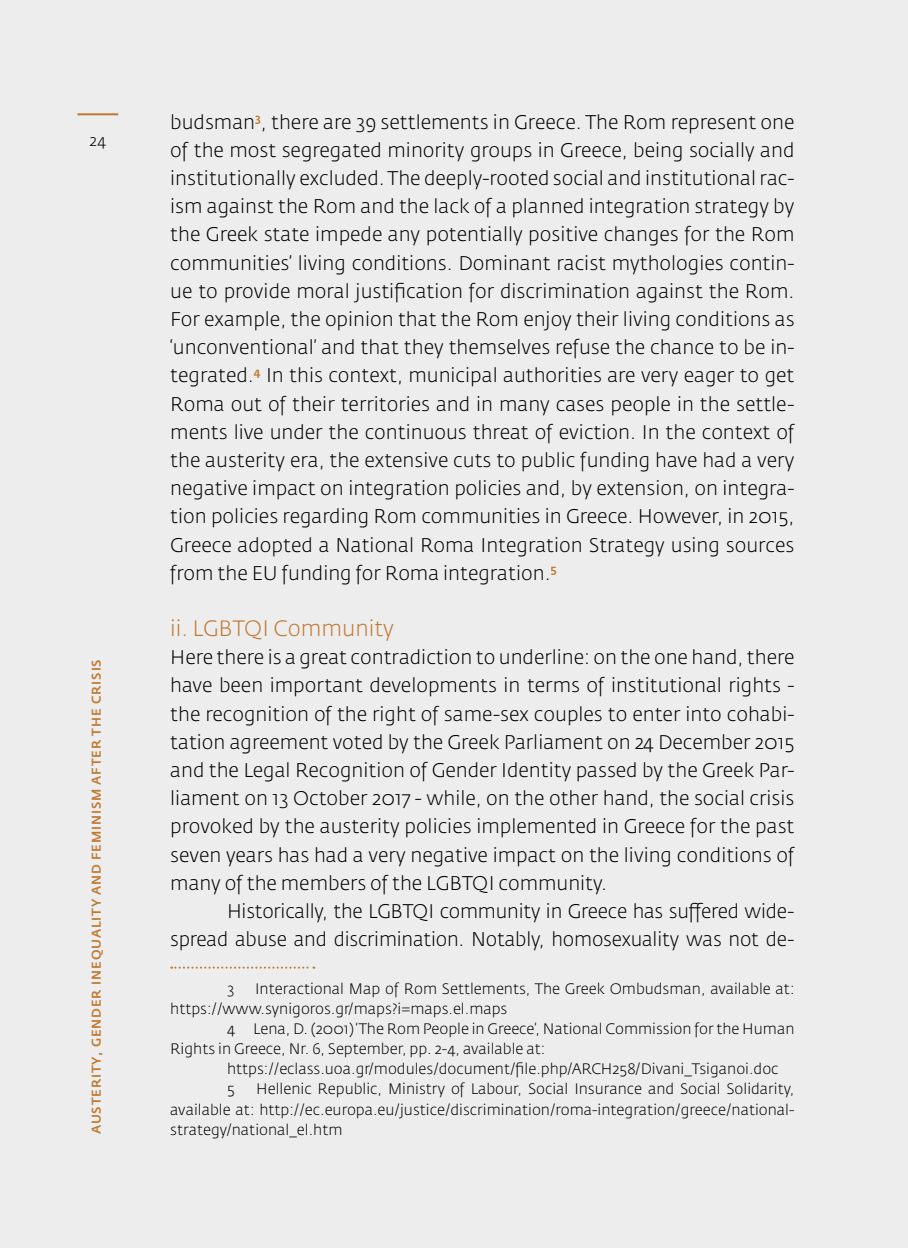
<style>
.page{position:relative;width:908px;height:1248px;background:#fff}
.page>*{position:absolute;margin:0;border:0;box-sizing:border-box;transform-origin:0 0}
.t1{font:300 22px "Fedra Sans Pro";color:#c07932}
.t2{font:300 19.6px/28.2px "Fedra Sans Pro";letter-spacing:-.01em;color:#000;text-align:justify}
.t3{font:300 16px "Fedra Sans Pro";color:#000}
.t4{font:300 15px/20px "Fedra Sans Pro";color:#000}
.t5{font:500 12.6px "Fedra Sans Pro";letter-spacing:.07em;color:#c07932}
</style>
<div class="page">
<div style="left:0;top:0;width:907px;height:1247px;background:#ededed"></div>
<hr style="left:77px;top:113px;width:41px;height:2px;background:#c07932">
<svg style="left:171px;top:966px;width:143px;height:2px"></svg>
<p class="t3" style="left:90px;top:130px;width:18px">24</p>
<p class="t5" style="left:88px;top:1134px;width:477px;rotate:-90deg">AUSTERITY, GENDER INEQUALITY AND FEMINISM AFTER THE CRISIS</p>
<p class="t2" style="left:170px;top:108px;width:625px">budsman<sup>3</sup>, there are 39 settlements in Greece. The Rom represent one of the most segregated minority groups in Greece, being socially and institutionally excluded. The deeply-rooted social and institutional rac&shy;ism against the Rom and the lack of a planned integration strategy by the Greek state impede any potentially positive changes for the Rom communities’ living conditions. Dominant racist mythologies contin&shy;ue to provide moral justification for discrimination against the Rom.<br>For example, the opinion that the Rom enjoy their living conditions as ‘unconventional’ and that they themselves refuse the chance to be in&shy;tegrated.<sup>4</sup> In this context, municipal authorities are very eager to get Roma out of their territories and in many cases people in the settle&shy;ments live under the continuous threat of eviction. In the context of the austerity era, the extensive cuts to public funding have had a very negative impact on integration policies and, by extension, on integra&shy;tion policies regarding Rom communities in Greece. However, in 2015, Greece adopted a National Roma Integration Strategy using sources from the EU funding for Roma integration.<sup>5</sup></p>
<p class="t1" style="left:170px;top:614px;width:225px">ii. LGBTQI Community</p>
<p class="t2" style="left:170px;top:643px;width:625px">Here there is a great contradiction to underline: on the one hand, there have been important developments in terms of institutional rights - the recognition of the right of same-sex couples to enter into cohabi&shy;tation agreement voted by the Greek Parliament on 24 December 2015 and the Legal Recognition of Gender Identity passed by the Greek Par&shy;liament on 13 October 2017 - while, on the other hand, the social crisis provoked by the austerity policies implemented in Greece for the past seven years has had a very negative impact on the living conditions of many of the members of the LGBTQI community.</p>
<p class="t2" style="left:170px;top:896px;width:625px;text-align:right">Historically, the LGBTQI community in Greece has suffered wide&shy;spread abuse and discrimination. Notably, homosexuality was not de-</p>
<p class="t4" style="left:227px;top:979px;width:9px">3</p>
<p class="t4" style="left:170px;top:979px;width:625px;text-indent:85px">Interactional Map of Rom Settlements, The Greek Ombudsman, available at: https://www.synigoros.gr/maps?i=maps.el.maps</p>
<p class="t4" style="left:170px;top:1019px;width:625px;text-indent:57px">4 Lena, D. (2001) ‘The Rom People in Greece’, National Commission for the Human<br>Rights in Greece, Nr. 6, September, pp. 2-4, available at:</p>
<p class="t4" style="left:227px;top:1059px;width:553px">https://eclass.uoa.gr/modules/document/file.php/ARCH258/Divani_Tsiganoi.doc<br>5</p>
<p class="t4" style="left:170px;top:1079px;width:625px;text-align:justify;text-indent:86px">Hellenic Republic, Ministry of Labour, Social Insurance and Social Solidarity, available at: http://ec.europa.eu/justice/discrimination/roma-integration/greece/national&shy;strategy/national_el.htm</p>
</div>
